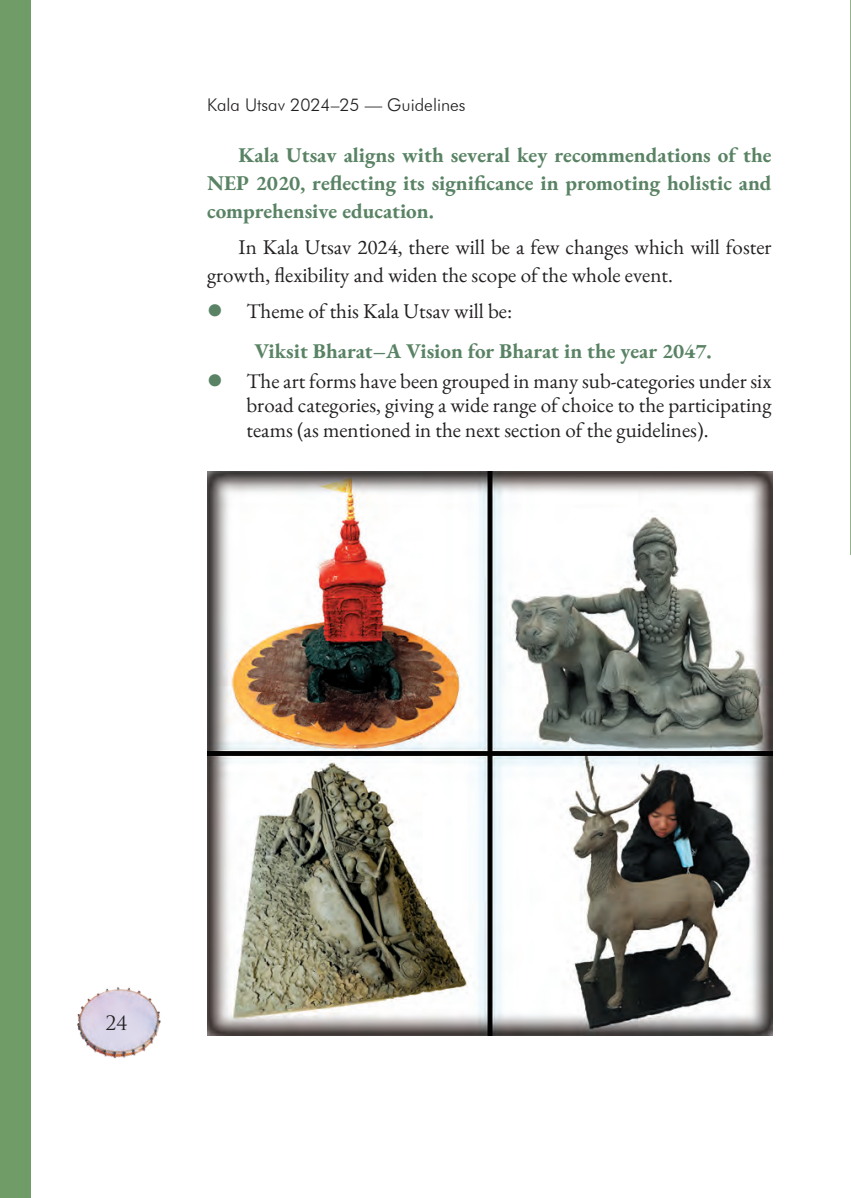
<style>
.page{position:relative;width:851px;height:1198px;background:#fff}
.page>*{position:absolute;margin:0;border:0;box-sizing:border-box;transform-origin:0 0}
.t1{font:21px/24.5px "EB Garamond";color:#231f20}
.t2{font:21px/28px "EB Garamond";color:#598364;text-align:justify}
.t3{font:19.25px "Trajan Pro";color:#231f20}
.t4{font:300 17.5px "Futura BT";color:#231f20}
</style>
<div class="page">
<div style="left:0;top:0;width:31px;height:1198px;background:#709d67"></div>
<img style="left:77px;top:987px;width:84px;height:72px">
<img style="left:207px;top:472px;width:564px;height:564px">
<hr style="left:849px;top:0;width:1px;height:555px;background:#94b48b">
<p class="t4" style="left:207px;top:95px;width:260px">Kala Utsav 2024–25 — Guidelines</p>
<p class="t2" style="left:207px;top:141px;width:565px;text-indent:32px">Kala Utsav aligns with several key recommendations of the NEP 2020, reflecting its significance in promoting holistic and comprehensive education.</p>
<p class="t1" style="left:207px;top:233px;width:565px;line-height:28px;text-indent:32px">In Kala Utsav 2024, there will be a few changes which will foster growth, flexibility and widen the scope of the whole event.</p>
<p class="t1" style="left:246px;top:299px;width:267px">Theme of this Kala Utsav will be:</p>
<p class="t2" style="left:254px;top:337px;width:458px">Viksit Bharat–A Vision for Bharat in the year 2047.</p>
<p class="t1" style="left:246px;top:368px;width:526px;text-align:justify">The art forms have been grouped in many sub-categories under six broad categories, giving a wide range of choice to the participating teams (as mentioned in the next section of the guidelines).</p>
<p class="t3" style="left:105px;top:1011px;width:23px">24</p>
</div>
